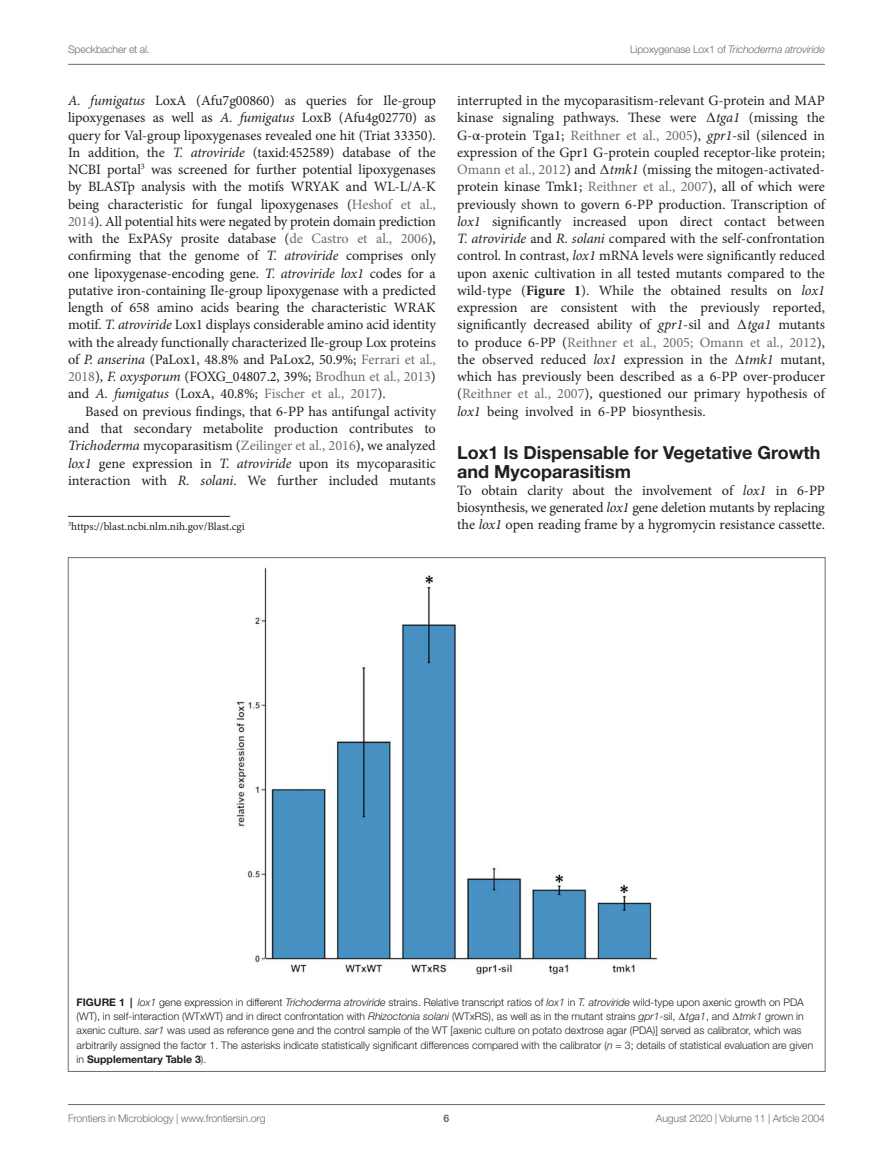
<style>
.page{position:relative;width:893px;height:1170px;background:#fff}
.page>*{position:absolute;margin:0;border:0;box-sizing:border-box;transform-origin:0 0}
.HEAD_2{font:700 18px/18.8px "Helvetica Neue LT Std";color:#231f20}
.TEXT{font:14.25px/17.2px "Minion Pro";color:#231f20;text-align:justify}
.TEXT_FLUSH{font:14.25px/17.2px "Minion Pro";letter-spacing:-.005em;color:#231f20;text-align:justify}
.FOOTNOTE_-_2DIGIT{font:11.25px "Minion Pro";letter-spacing:-.005em;color:#231f20}
.FIG_LEG{font:300 10.5px/14.2px "Helvetica Neue LT Std";color:#231f20}
.t1{font:300 10.5px "Helvetica Neue LT Std";letter-spacing:-.015em;color:#6c6d70}
.t2{font:italic 300 10.5px "Helvetica Neue LT Std";letter-spacing:-.015em;color:#6c6d70}
.t3{font:700 10.5px "Helvetica Neue LT Std";color:#6c6d70}
.s1{font-style:normal}
.s2{font-style:italic}
.s3{color:#6c6d70}
.s4{font-family:"STIX General"}
.s5{font-weight:700}
.s6{font-family:"STIX General";font-weight:400}
</style>
<div class="page">
<hr style="left:68px;top:64px;width:757px;height:1px;background:#6c6d70">
<hr style="left:68px;top:1104px;width:757px;height:1px;background:#6c6d70">
<img style="left:236px;top:567px;width:422px;height:408px">
<hr style="left:68px;top:516px;width:162px;height:1px;background:#231f20">
<p class="t1" style="left:68px;top:42px;width:83px">Speckbacher et al.</p>
<p class="t2" style="left:630px;top:43px;width:196px"><span class="s1">Lipoxygenase Lox1 of</span> Trichoderma atroviride</p>
<p class="TEXT_FLUSH" style="left:68px;top:92px;width:369px"><span class="s2">A. fumigatus</span> LoxA (Afu7g00860) as queries for Ile-group lipoxygenases as well as <span class="s2">A. fumigatus</span> LoxB (Afu4g02770) as query for Val-group lipoxygenases revealed one hit (Triat 33350).<br>In addition, the <span class="s2">T. atroviride</span> (taxid:452589) database of the NCBI portal<sup>3</sup> was screened for further potential lipoxygenases by BLASTp analysis with the motifs WRYAK and WL-L/A-K being characteristic for fungal lipoxygenases (<span class="s3">Heshof et al., 2014</span>). All potential hits were negated by protein domain prediction with the ExPASy prosite database (<span class="s3">de Castro et al., 2006</span>), confirming that the genome of <span class="s2">T. atroviride</span> comprises only one lipoxygenase-encoding gene. <span class="s2">T. atroviride lox1</span> codes for a putative iron-containing Ile-group lipoxygenase with a predicted length of 658 amino acids bearing the characteristic WRAK motif. <span class="s2">T. atroviride</span> Lox1 displays considerable amino acid identity with the already functionally characterized Ile-group Lox proteins of <span class="s2">P. anserina</span> (PaLox1, 48.8% and PaLox2, 50.9%; <span class="s3">Ferrari et al., 2018</span>), <span class="s2">F. oxysporum</span> (FOXG_04807.2, 39%; <span class="s3">Brodhun et al., 2013</span>) and <span class="s2">A. fumigatus</span> (LoxA, 40.8%; <span class="s3">Fischer et al., 2017</span>).</p>
<p class="TEXT" style="left:68px;top:402px;width:369px;text-indent:17px">Based on previous findings, that 6-PP has antifungal activity and that secondary metabolite production contributes to <span class="s2">Trichoderma</span> mycoparasitism (<span class="s3">Zeilinger et al., 2016</span>), we analyzed <span class="s2">lox1</span> gene expression in <span class="s2">T. atroviride</span> upon its mycoparasitic interaction with <span class="s2">R. solani</span>. We further included mutants</p>
<p class="FOOTNOTE_-_2DIGIT" style="left:68px;top:519px;width:178px"><sup>3</sup>https://blast.ncbi.nlm.nih.gov/Blast.cgi</p>
<p class="TEXT" style="left:457px;top:92px;width:369px">interrupted in the mycoparasitism-relevant G-protein and MAP kinase signaling pathways. These were <span class="s4">∆</span><span class="s2">tga1</span> (missing the G-<span class="s4">α</span>-protein Tga1; <span class="s3">Reithner et al., 2005</span>), <span class="s2">gpr1</span>-sil (silenced in expression of the Gpr1 G-protein coupled receptor-like protein; <span class="s3">Omann et al., 2012</span>) and <span class="s4">∆</span><span class="s2">tmk1</span> (missing the mitogen-activated&shy;protein kinase Tmk1; <span class="s3">Reithner et al., 2007</span>), all of which were previously shown to govern 6-PP production. Transcription of <span class="s2">lox1</span> significantly increased upon direct contact between <span class="s2">T. atroviride</span> and <span class="s2">R. solani</span> compared with the self-confrontation control. In contrast, <span class="s2">lox1</span> mRNA levels were significantly reduced upon axenic cultivation in all tested mutants compared to the wild-type (<span class="s5">Figure 1</span>). While the obtained results on <span class="s2">lox1 </span>expression are consistent with the previously reported, significantly decreased ability of <span class="s2">gpr1</span>-sil and <span class="s4">∆</span><span class="s2">tga1</span> mutants to produce 6-PP (<span class="s3">Reithner et al., 2005; Omann et al., 2012</span>), the observed reduced <span class="s2">lox1</span> expression in the <span class="s4">∆</span><span class="s2">tmk1</span> mutant, which has previously been described as a 6-PP over-producer (<span class="s3">Reithner et al., 2007</span>), questioned our primary hypothesis of <span class="s2">lox1</span> being involved in 6-PP biosynthesis.</p>
<p class="HEAD_2" style="left:457px;top:442px;width:365px">Lox1 Is Dispensable for Vegetative Growth and Mycoparasitism</p>
<p class="TEXT_FLUSH" style="left:457px;top:481px;width:369px">To obtain clarity about the involvement of <span class="s2">lox1</span> in 6-PP biosynthesis, we generated <span class="s2">lox1</span> gene deletion mutants by replacing the <span class="s2">lox1</span> open reading frame by a hygromycin resistance cassette.</p>
<p class="FIG_LEG" style="left:77px;top:994px;width:738px"><span class="s5">FIGURE 1 |</span> <span class="s2">lox1</span> gene expression in different <span class="s2">Trichoderma atroviride</span> strains. Relative transcript ratios of <span class="s2">lox1</span> in <span class="s2">T. atroviride</span> wild-type upon axenic growth on PDA (WT), in self-interaction (WTxWT) and in direct confrontation with <span class="s2">Rhizoctonia solani</span> (WTxRS), as well as in the mutant strains <span class="s2">gpr1</span>-sil, <span class="s6">∆</span><span class="s2">tga1</span>, and <span class="s6">∆</span><span class="s2">tmk1</span> grown in axenic culture. <span class="s2">sar1</span> was used as reference gene and the control sample of the WT [axenic culture on potato dextrose agar (PDA)] served as calibrator, which was arbitrarily assigned the factor 1. The asterisks indicate statistically significant differences compared with the calibrator (<span class="s2">n</span> = 3; details of statistical evaluation are given in <span class="s5">Supplementary Table 3</span>).</p>
<p class="t1" style="left:68px;top:1111px;width:199px">Frontiers in Microbiology | www.frontiersin.org</p>
<p class="t3" style="left:444px;top:1111px;width:7px">6</p>
<p class="t1" style="left:656px;top:1111px;width:170px">August 2020 | Volume 11 | Article 2004</p>
</div>
